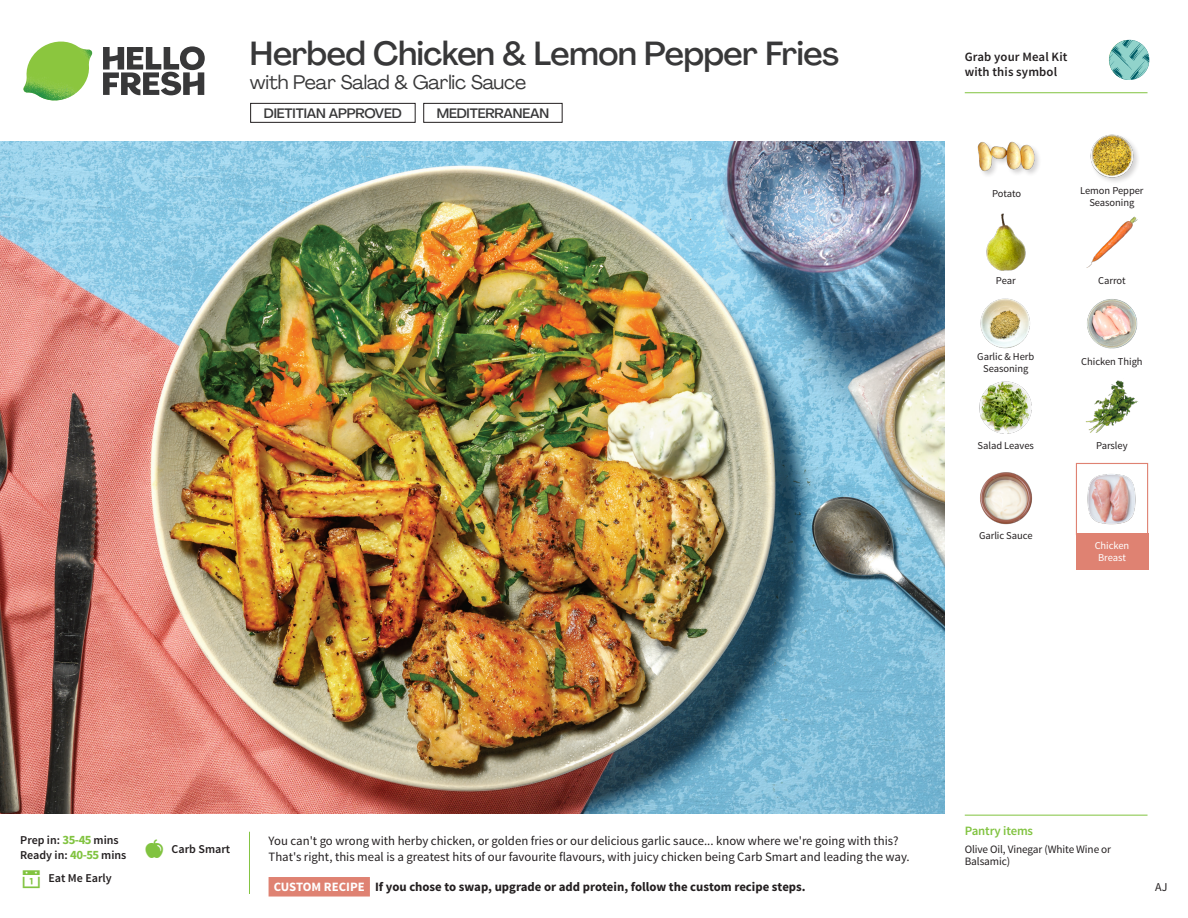
<style>
.page{position:relative;width:1188px;height:918px;background:#fff}
.page>*{position:absolute;margin:0;border:0;box-sizing:border-box;transform-origin:0 0}
._15_Titel_UK{font:500 33px "Agrandir";letter-spacing:-.015em;color:#383839}
._15_Titel_UK-2{font:19.5px "Agrandir";letter-spacing:-.01em;color:#383839}
.t1{font:500 13.5px "Agrandir";letter-spacing:-.01em;color:#383839}
.Step_6_Text_AU{font:12.75px/16.5px "Source Sans Pro";color:#231f20}
.Step_6_Text_AU-2{font:700 12.75px "Source Sans Pro";color:#231f20}
.t2{font:600 12.75px/15px "Source Sans Pro";letter-spacing:.01em;color:#231f20}
._04_Headers_Front{font:600 12.75px "Source Sans Pro";letter-spacing:-.01em;color:#81c340}
._04_Intro{font:600 12px "Source Sans Pro";color:#231f20}
.t3{font:12px "Source Sans Pro";color:#231f20}
._05_Pantry{font:11.25px/12px "Source Sans Pro";letter-spacing:-.01em;color:#231f20}
._18_FRONT_ingredient{font:10.5px/12px "Source Sans Pro";letter-spacing:-.005em;color:#231f20;text-align:center}
._18_FRONT_ingredient-2{font:10.5px/12px "Source Sans Pro";letter-spacing:-.005em;color:#fff;text-align:center}
.s1{font-weight:700;font-size:12.75px;color:#81c340}
.s2{color:#fff}
</style>
<div class="page">
<svg style="left:103px;top:46px;width:102px;height:49px"></svg>
<img style="left:23px;top:42px;width:69px;height:59px">
<svg style="left:249px;top:831px;width:121px;height:66px"></svg>
<img style="left:0;top:142px;width:945px;height:672px">
<div style="left:1076px;top:463px;width:72px;height:72px;border:1px solid #df8272"></div>
<div style="left:1076px;top:533px;width:72px;height:37px;background:#df8272"></div>
<img style="left:1087px;top:474px;width:49px;height:51px">
<div style="left:424px;top:103px;width:138px;height:20px;border:1px solid #231f20"></div>
<div style="left:250px;top:103px;width:165px;height:20px;border:1px solid #231f20"></div>
<img style="left:1087px;top:299px;width:51px;height:50px">
<img style="left:1085px;top:380px;width:53px;height:53px">
<img style="left:979px;top:381px;width:53px;height:53px">
<img style="left:980px;top:472px;width:52px;height:53px">
<img style="left:980px;top:298px;width:50px;height:51px">
<img style="left:986px;top:214px;width:40px;height:57px">
<img style="left:1086px;top:216px;width:52px;height:52px">
<div style="left:977px;top:141px;width:65px;height:37px;background:#231f20;opacity:.2"></div>
<img style="left:977px;top:141px;width:57px;height:37px">
<img style="left:1090px;top:134px;width:48px;height:48px">
<hr style="left:965px;top:815px;width:183px;height:1px;background:#81c340">
<hr style="left:965px;top:92px;width:183px;height:1px;background:#81c340">
<svg style="left:1091px;top:39px;width:59px;height:55px"></svg>
<p class="_15_Titel_UK" style="left:250px;top:33px;width:591px">Herbed Chicken &amp; Lemon Pepper Fries</p>
<p class="_15_Titel_UK-2" style="left:250px;top:71px;width:278px">with Pear Salad &amp; Garlic Sauce</p>
<p class="t1" style="left:264px;top:105px;width:139px">DIETITIAN APPROVED</p>
<p class="t1" style="left:437px;top:105px;width:114px">MEDITERRANEAN</p>
<p class="t2" style="left:965px;top:50px;width:104px">Grab your Meal Kit with this symbol</p>
<p class="_18_FRONT_ingredient" style="left:992px;top:188px;width:31px">Potato</p>
<p class="_18_FRONT_ingredient" style="left:1080px;top:185px;width:65px">Lemon Pepper<br>Seasoning</p>
<p class="_18_FRONT_ingredient" style="left:996px;top:274px;width:21px">Pear</p>
<p class="_18_FRONT_ingredient" style="left:1098px;top:274px;width:29px">Carrot</p>
<p class="_18_FRONT_ingredient" style="left:977px;top:351px;width:58px">Garlic &amp; Herb<br>Seasoning</p>
<p class="_18_FRONT_ingredient" style="left:1081px;top:355px;width:63px">Chicken Thigh</p>
<p class="_18_FRONT_ingredient" style="left:978px;top:439px;width:58px">Salad Leaves</p>
<p class="_18_FRONT_ingredient" style="left:1096px;top:439px;width:33px">Parsley</p>
<p class="_18_FRONT_ingredient" style="left:979px;top:530px;width:55px">Garlic Sauce</p>
<p class="_18_FRONT_ingredient-2" style="left:1095px;top:539px;width:36px">Chicken<br>Breast</p>
<p class="_04_Intro" style="left:20px;top:833px;width:100px">Prep in: <span class="s1">35-45</span> mins</p>
<p class="_04_Intro" style="left:20px;top:848px;width:108px">Ready in: <span class="s1">40-55</span> mins</p>
<p class="_04_Intro" style="left:48px;top:871px;width:65px">Eat Me Early</p>
<p class="_04_Intro" style="left:172px;top:841px;width:60px">Carb Smart</p>
<p class="Step_6_Text_AU" style="left:269px;top:833px;width:643px">You can't go wrong with herby chicken, or golden fries or our delicious garlic sauce... know where we're going with this?<br>That's right, this meal is a greatest hits of our favourite flavours, with juicy chicken being Carb Smart and leading the way.</p>
<p class="Step_6_Text_AU-2" style="left:274px;top:878px;width:533px"><span class="s2">CUSTOM RECIPE</span> If you chose to swap, upgrade or add protein, follow the custom recipe steps.</p>
<p class="_04_Headers_Front" style="left:965px;top:822px;width:70px">Pantry items</p>
<p class="_05_Pantry" style="left:965px;top:844px;width:148px">Olive Oil, Vinegar (White Wine or<br>Balsamic)</p>
<p class="t3" style="left:1155px;top:879px;width:14px">AJ</p>
</div>
